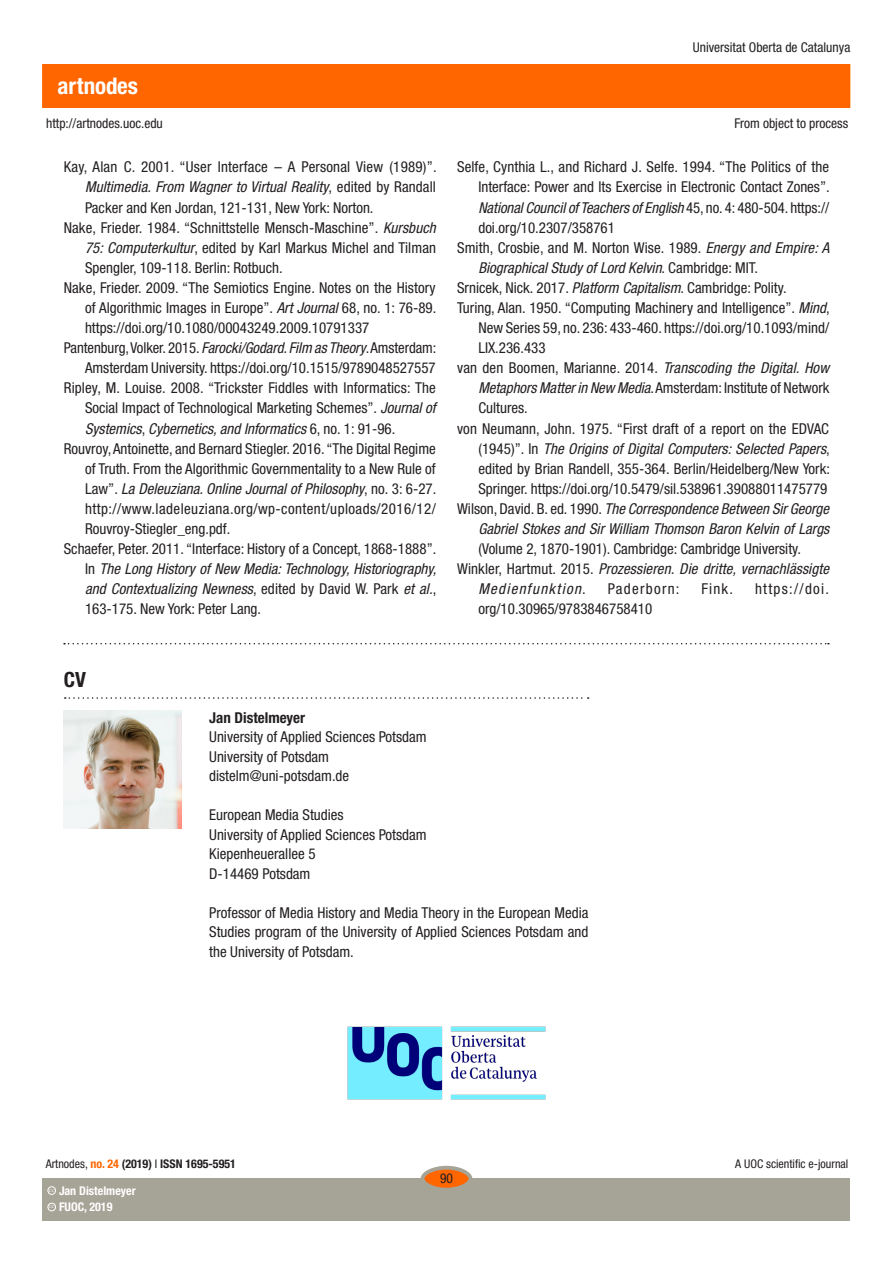
<style>
.page{position:relative;width:893px;height:1263px;background:#fff}
.page>*{position:absolute;margin:0;border:0;box-sizing:border-box;transform-origin:0 0}
.t1{font:700 condensed 22.95px "Helvetica Neue LT Std";color:#fff}
.t2{font:700 condensed 21px "Helvetica Neue LT Std";color:#231f20}
.BIBLIOGRAFIA{font:condensed 15px/20.1px "Helvetica Neue LT Std";color:#231f20;text-align:justify}
.text_general_primerp{font:condensed 15px/19.5px "Helvetica Neue LT Std";color:#231f20;text-align:justify}
.BIBLIOGRAFIA-2{font:italic condensed 15px/20.1px "Helvetica Neue LT Std";letter-spacing:.01em;color:#231f20;text-align:justify}
.BIBLIOGRAFIA-3{font:condensed 15px "Helvetica Neue LT Std";letter-spacing:.085em;color:#231f20}
.text_general_primerp-2{font:700 condensed 15px "Helvetica Neue LT Std";color:#231f20}
.t3{font:condensed 13.5px "Helvetica Neue LT Std";color:#231f20}
.t4{font:700 condensed 12px "Helvetica Neue LT Std";color:#231f20}
.t5{font:condensed 12px "Helvetica Neue LT Std";color:#231f20}
.t6{font:700 condensed 12px "Helvetica Neue LT Std";color:#fff}
.t7{font:600 3.9px "Adobe Caslon Pro";color:#fff}
.s1{font-style:italic}
.s2{font-style:normal}
.s3{font-weight:400}
.s4{color:#f60}
</style>
<div class="page">
<img style="left:347px;top:1026px;width:199px;height:74px">
<div style="left:43px;top:65px;width:807px;height:42px;background:#f60"></div>
<div style="left:43px;top:1178px;width:807px;height:42px;background:#a6a397"></div>
<div style="left:422px;top:1168px;width:48px;height:21px;background:#f60;border-radius:50%"></div>
<div style="left:421px;top:1166px;width:51px;height:25px;border:4px solid #a6a397;border-radius:50%"></div>
<div style="left:48px;top:1203px;width:8px;height:8px;border:1px solid #fff;border-radius:50%"></div>
<div style="left:48px;top:1186px;width:8px;height:8px;border:1px solid #fff;border-radius:50%"></div>
<img style="left:64px;top:710px;width:118px;height:118px">
<svg style="left:65px;top:697px;width:524px;height:2px"></svg>
<svg style="left:64px;top:643px;width:765px;height:1px"></svg>
<h1 class="t1" style="left:58px;top:72px;width:82px">artnodes</h1>
<p class="t3" style="left:46px;top:115px;width:118px">http://artnodes.uoc.edu</p>
<p class="BIBLIOGRAFIA" style="left:85px;top:157px;width:353px;text-indent:-21px">Kay, Alan C. 2001. “User Interface – A Personal View (1989)”.<br><span class="s1">Multimedia. From Wagner to Virtual Reality</span>, edited by Randall Packer and Ken Jordan, 121-131, New York: Norton.</p>
<p class="BIBLIOGRAFIA" style="left:85px;top:217px;width:352px;text-indent:-21px">Nake, Frieder. 1984. “Schnittstelle Mensch-Maschine”. <span class="s1">Kursbuch 75: Computerkultur</span>, edited by Karl Markus Michel and Tilman Spengler, 109-118. Berlin: Rotbuch.</p>
<p class="BIBLIOGRAFIA" style="left:85px;top:277px;width:353px;text-indent:-21px">Nake, Frieder. 2009. “The Semiotics Engine. Notes on the History of Algorithmic Images in Europe”. <span class="s1">Art Journal</span> 68, no. 1: 76-89. https://doi.org/10.1080/00043249.2009.10791337</p>
<p class="BIBLIOGRAFIA" style="left:64px;top:338px;width:374px;text-align:right">Pantenburg, Volker. 2015. <span class="s1">Farocki/Godard. Film as Theory</span>. Amsterdam:<br>Amsterdam University. https://doi.org/10.1515/9789048527557</p>
<p class="BIBLIOGRAFIA" style="left:85px;top:378px;width:352px;text-indent:-21px">Ripley, M. Louise. 2008. “Trickster Fiddles with Informatics: The Social Impact of Technological Marketing Schemes”. <span class="s1">Journal of Systemics</span>, <span class="s1">Cybernetics, and Informatics</span> 6, no. 1: 91-96.</p>
<p class="BIBLIOGRAFIA" style="left:85px;top:438px;width:353px;text-indent:-21px">Rouvroy, Antoinette, and Bernard Stiegler. 2016. “The Digital Regime of Truth. From the Algorithmic Governmentality to a New Rule of Law”. <span class="s1">La Deleuziana. Online Journal of Philosophy</span>, no. 3: 6-27. http://www.ladeleuziana.org/wp-content/uploads/2016/12/ Rouvroy-Stiegler_eng.pdf.</p>
<p class="BIBLIOGRAFIA" style="left:85px;top:539px;width:353px;text-indent:-21px">Schaefer, Peter. 2011. “Interface: History of a Concept, 1868-1888”.<br>In <span class="s1">The Long History of New Media: Technology, Historiography, and Contextualizing Newness</span>, edited by David W. Park <span class="s1">et al.</span>, 163-175. New York: Peter Lang.</p>
<p class="t3" style="left:693px;top:40px;width:159px">Universitat Oberta de Catalunya</p>
<p class="t3" style="left:734px;top:115px;width:115px">From object to process</p>
<p class="BIBLIOGRAFIA" style="left:478px;top:157px;width:353px;text-indent:-21px">Selfe, Cynthia L., and Richard J. Selfe. 1994. “The Politics of the Interface: Power and Its Exercise in Electronic Contact Zones”.<br><span class="s1">National Council of Teachers of English</span> 45, no. 4: 480-504. https:// doi.org/10.2307/358761</p>
<p class="BIBLIOGRAFIA" style="left:478px;top:237px;width:352px;text-indent:-21px">Smith, Crosbie, and M. Norton Wise. 1989. <span class="s1">Energy and Empire: A<br>Biographical Study of Lord Kelvin</span>. Cambridge: MIT.</p>
<p class="BIBLIOGRAFIA" style="left:457px;top:277px;width:331px">Srnicek, Nick. 2017. <span class="s1">Platform Capitalism</span>. Cambridge: Polity.</p>
<p class="BIBLIOGRAFIA" style="left:478px;top:298px;width:353px;text-indent:-21px">Turing, Alan. 1950. “Computing Machinery and Intelligence”. <span class="s1">Mind</span>, New Series 59, no. 236: 433-460. https://doi.org/10.1093/mind/ LIX.236.433</p>
<p class="BIBLIOGRAFIA" style="left:478px;top:358px;width:352px;text-indent:-21px">van den Boomen, Marianne. 2014. <span class="s1">Transcoding the Digital. How Metaphors Matter in New Media</span>. Amsterdam: Institute of Network Cultures.</p>
<p class="BIBLIOGRAFIA" style="left:478px;top:418px;width:353px;text-indent:-21px">von Neumann, John. 1975. “First draft of a report on the EDVAC (1945)”. In <span class="s1">The Origins of Digital Computers: Selected Papers</span>, edited by Brian Randell, 355-364. Berlin/Heidelberg/New York:<br>Springer. https://doi.org/10.5479/sil.538961.39088011475779</p>
<p class="BIBLIOGRAFIA-2" style="left:478px;top:499px;width:352px;text-indent:-21px"><span class="s2">Wilson, David. B. ed. 1990.</span> The Correspondence Between Sir George Gabriel Stokes and Sir William Thomson Baron Kelvin of Largs <span class="s2">(Volume 2, 1870-1901). Cambridge: Cambridge University.</span></p>
<p class="BIBLIOGRAFIA-2" style="left:478px;top:559px;width:352px;text-indent:-21px"><span class="s2">Winkler, Hartmut. 2015.</span> Prozessieren. Die dritte, vernachlässigte<br>Medienfunktion<span class="s2">.</span></p>
<p class="BIBLIOGRAFIA-3" style="left:608px;top:580px;width:73px">Paderborn:</p>
<p class="BIBLIOGRAFIA" style="left:701px;top:579px;width:33px">Fink.</p>
<p class="BIBLIOGRAFIA-3" style="left:755px;top:580px;width:76px">https://doi.</p>
<p class="BIBLIOGRAFIA" style="left:478px;top:599px;width:175px">org/10.30965/9783846758410</p>
<p class="t2" style="left:64px;top:667px;width:24px">CV</p>
<p class="text_general_primerp-2" style="left:209px;top:708px;width:98px">Jan Distelmeyer</p>
<p class="text_general_primerp" style="left:209px;top:727px;width:219px">University of Applied Sciences Potsdam</p>
<p class="text_general_primerp" style="left:209px;top:746px;width:121px">University of Potsdam</p>
<p class="text_general_primerp" style="left:209px;top:766px;width:142px">distelm@uni-potsdam.de</p>
<p class="text_general_primerp" style="left:209px;top:805px;width:136px">European Media Studies</p>
<p class="text_general_primerp" style="left:209px;top:824px;width:219px">University of Applied Sciences Potsdam</p>
<p class="text_general_primerp" style="left:209px;top:844px;width:108px">Kiepenheuerallee 5</p>
<p class="text_general_primerp" style="left:209px;top:863px;width:103px">D-14469 Potsdam</p>
<p class="text_general_primerp" style="left:209px;top:902px;width:381px">Professor of Media History and Media Theory in the European Media Studies program of the University of Applied Sciences Potsdam and the University of Potsdam.</p>
<p class="t4" style="left:46px;top:1157px;width:192px"><span class="s3">Artnodes,</span> <span class="s4">no. 24</span> (2019) <span class="s3">I</span> ISSN 1695-5951</p>
<p class="t7" style="left:49px;top:1205px;width:7px">CC</p>
<p class="t6" style="left:59px;top:1200px;width:55px">FUOC, 2019</p>
<p class="t6" style="left:59px;top:1183px;width:78px">Jan Distelmeyer</p>
<p class="t7" style="left:49px;top:1188px;width:7px">CC</p>
<p class="t3" style="left:440px;top:1171px;width:14px">90</p>
<p class="t5" style="left:735px;top:1157px;width:115px">A UOC scientific e-journal</p>
</div>
